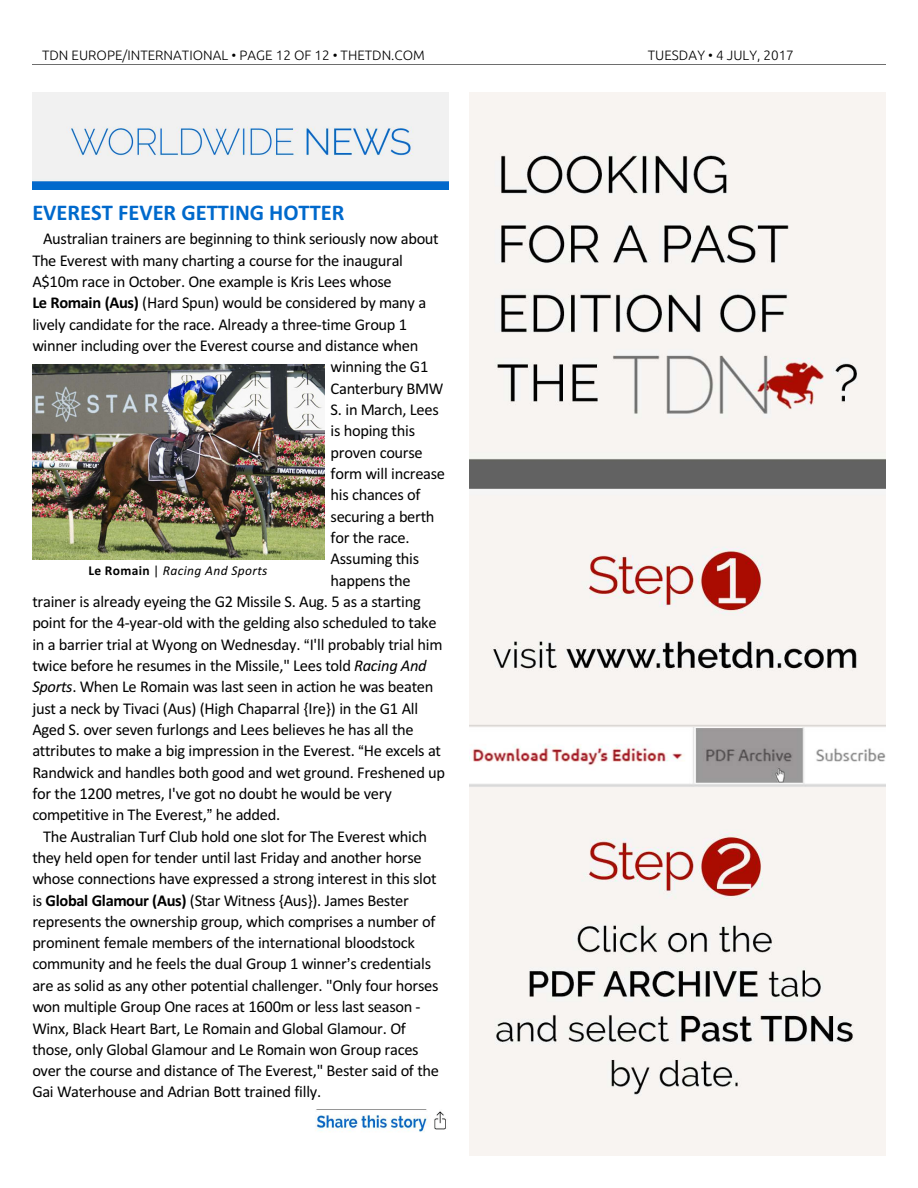
<style>
.page{position:relative;width:918px;height:1188px;background:#fff}
.page>*{position:absolute;margin:0;border:0;box-sizing:border-box;transform-origin:0 0}
.t1{font:700 22.5px "Calibri";color:#0069cc}
.t2{font:16.5px "Calibri";letter-spacing:-.02em;color:#000}
.t3{font:300 13.5px "Ubuntu";color:#000}
.t4{font:italic 13.5px "Calibri";letter-spacing:.03em;color:#000}
.s1{font-weight:700}
.s2{font-style:italic}
.s3{font-weight:700;font-style:normal}
.s4{font-style:normal}
</style>
<div class="page">
<hr style="left:32px;top:64px;width:853px;height:1px;background:#6e6e6e">
<img style="left:470px;top:92px;width:416px;height:1064px">
<img style="left:32px;top:92px;width:416px;height:98px">
<img style="left:32px;top:365px;width:292px;height:194px">
<img style="left:315px;top:1109px;width:131px;height:23px">
<p class="t3" style="left:42px;top:49px;width:384px">TDN EUROPE/INTERNATIONAL • PAGE 12 OF 12 • THETDN.COM</p>
<p class="t3" style="left:648px;top:49px;width:148px">TUESDAY • 4 JULY, 2017</p>
<h1 class="t1" style="left:32px;top:203px;width:314px">EVEREST FEVER GETTING HOTTER</h1>
<p class="t2" style="left:43px;top:232px;width:397px">Australian trainers are beginning to think seriously now about</p>
<p class="t2" style="left:32px;top:253px;width:372px">The Everest with many charting a course for the inaugural</p>
<p class="t2" style="left:32px;top:275px;width:361px">A$10m race in October. One example is Kris Lees whose</p>
<p class="t2" style="left:32px;top:296px;width:395px"><span class="s1">Le Romain (Aus)</span> (Hard Spun) would be considered by many a</p>
<p class="t2" style="left:32px;top:317px;width:376px">lively candidate for the race. Already a three-time Group 1</p>
<p class="t2" style="left:32px;top:339px;width:388px">winner including over the Everest course and distance when</p>
<p class="t2" style="left:331px;top:360px;width:99px">winning the G1</p>
<p class="t2" style="left:331px;top:381px;width:114px">Canterbury BMW</p>
<p class="t2" style="left:331px;top:403px;width:110px">S. in March, Lees</p>
<p class="t2" style="left:331px;top:424px;width:86px">is hoping this</p>
<p class="t2" style="left:331px;top:445px;width:94px">proven course</p>
<p class="t2" style="left:331px;top:467px;width:116px">form will increase</p>
<p class="t2" style="left:331px;top:488px;width:91px">his chances of</p>
<p class="t2" style="left:331px;top:509px;width:105px">securing a berth</p>
<p class="t2" style="left:331px;top:531px;width:81px">for the race.</p>
<p class="t2" style="left:331px;top:552px;width:90px">Assuming this</p>
<p class="t2" style="left:331px;top:573px;width:81px">happens the</p>
<p class="t2" style="left:32px;top:595px;width:390px">trainer is already eyeing the G2 Missile S. Aug. 5 as a starting</p>
<p class="t2" style="left:32px;top:616px;width:406px">point for the 4-year-old with the gelding also scheduled to take</p>
<p class="t2" style="left:32px;top:637px;width:412px">in a barrier trial at Wyong on Wednesday. I'll probably trial him</p>
<p class="t2" style="left:32px;top:658px;width:396px">twice before he resumes in the Missile," Lees told <span class="s2">Racing And</span></p>
<p class="t2" style="left:32px;top:680px;width:403px"><span class="s2">Sports</span>. When Le Romain was last seen in action he was beaten</p>
<p class="t2" style="left:32px;top:701px;width:387px">just a neck by Tivaci (Aus) (High Chaparral {Ire}) in the G1 All</p>
<p class="t2" style="left:32px;top:723px;width:383px">Aged S. over seven furlongs and Lees believes he has all the</p>
<p class="t2" style="left:32px;top:744px;width:410px">attributes to make a big impression in the Everest. He excels at</p>
<p class="t2" style="left:32px;top:765px;width:414px">Randwick and handles both good and wet ground. Freshened up</p>
<p class="t2" style="left:32px;top:786px;width:361px">for the 1200 metres, I've got no doubt he would be very</p>
<p class="t2" style="left:32px;top:808px;width:249px">competitive in The Everest, he added.</p>
<p class="t2" style="left:43px;top:829px;width:385px">The Australian Turf Club hold one slot for The Everest which</p>
<p class="t2" style="left:32px;top:851px;width:391px">they held open for tender until last Friday and another horse</p>
<p class="t2" style="left:32px;top:872px;width:406px">whose connections have expressed a strong interest in this slot</p>
<p class="t2" style="left:32px;top:893px;width:378px">is <span class="s1">Global Glamour (Aus)</span> (Star Witness {Aus}). James Bester</p>
<p class="t2" style="left:32px;top:914px;width:405px">represents the ownership group, which comprises a number of</p>
<p class="t2" style="left:32px;top:936px;width:384px">prominent female members of the international bloodstock</p>
<p class="t2" style="left:32px;top:957px;width:400px">community and he feels the dual Group 1 winner s credentials</p>
<p class="t2" style="left:32px;top:979px;width:408px">are as solid as any other potential challenger. "Only four horses</p>
<p class="t2" style="left:32px;top:1000px;width:390px">won multiple Group One races at 1600m or less last season -</p>
<p class="t2" style="left:32px;top:1021px;width:375px">Winx, Black Heart Bart, Le Romain and Global Glamour. Of</p>
<p class="t2" style="left:32px;top:1042px;width:388px">those, only Global Glamour and Le Romain won Group races</p>
<p class="t2" style="left:32px;top:1064px;width:408px">over the course and distance of The Everest," Bester said of the</p>
<p class="t2" style="left:32px;top:1085px;width:290px">Gai Waterhouse and Adrian Bott trained filly.</p>
<p class="t4" style="left:89px;top:564px;width:180px"><span class="s3">Le Romain</span> <span class="s4">|</span> Racing And Sports</p>
</div>
